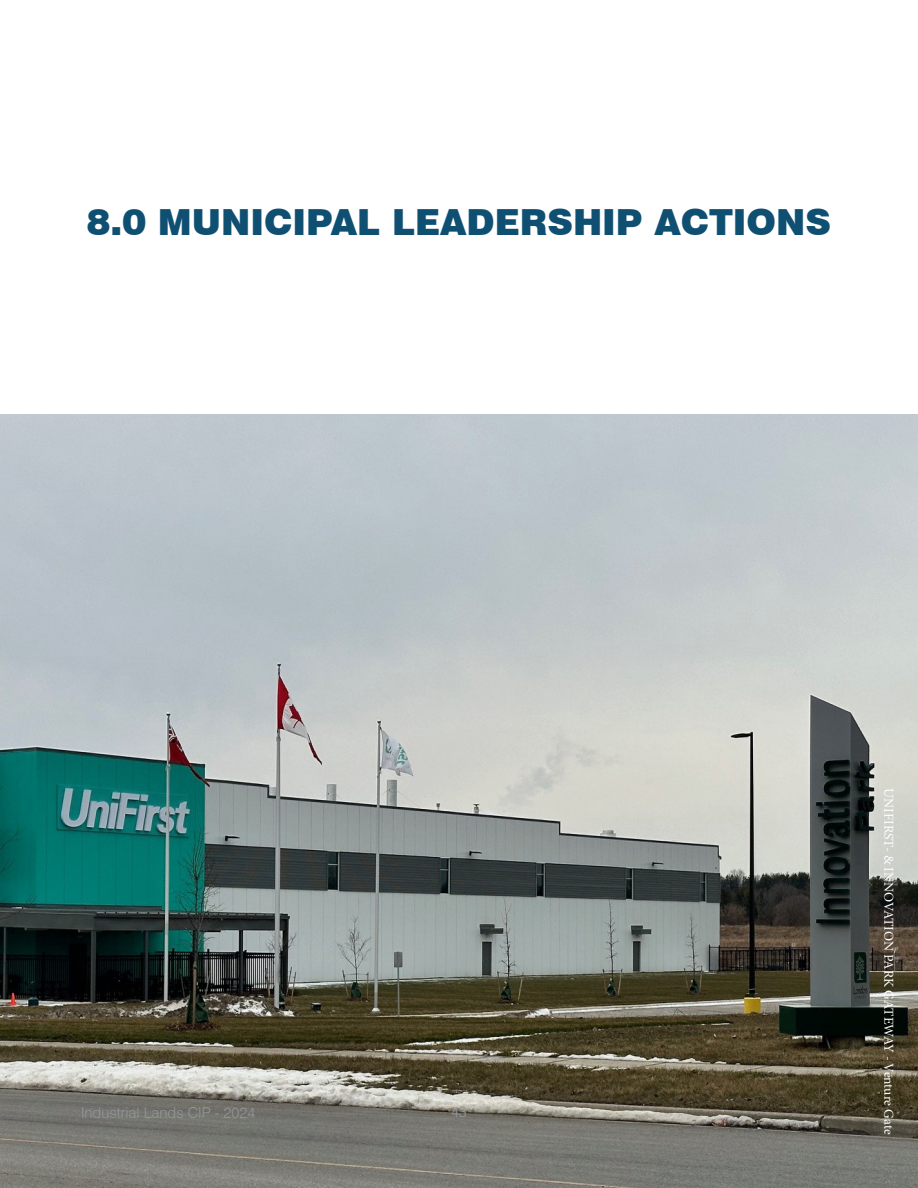
<style>
.page{position:relative;width:918px;height:1188px;background:#fff}
.page>*{position:absolute;margin:0;border:0;box-sizing:border-box;transform-origin:0 0}
.t1{font:900 36px "Swiss 721 BT";color:#0f4f72}
.t2{font:300 15px "Swiss 721 BT";color:#939598}
.t3{font:13.5px "Minion Pro";letter-spacing:-.01em;color:#fff}
</style>
<div class="page">
<img style="left:0;top:415px;width:918px;height:773px">
<h1 class="t1" style="left:87px;top:200px;width:746px">8.0 MUNICIPAL LEADERSHIP ACTIONS</h1>
<p class="t2" style="left:81px;top:1104px;width:176px">Industrial Lands CIP - 2024</p>
<p class="t2" style="left:451px;top:1103px;width:17px">43</p>
<p class="t3" style="left:898px;top:788px;width:347px;rotate:90deg">UNIFIRST- &amp; INNOVATION PARK GATEWAY - Venture Gate</p>
</div>
